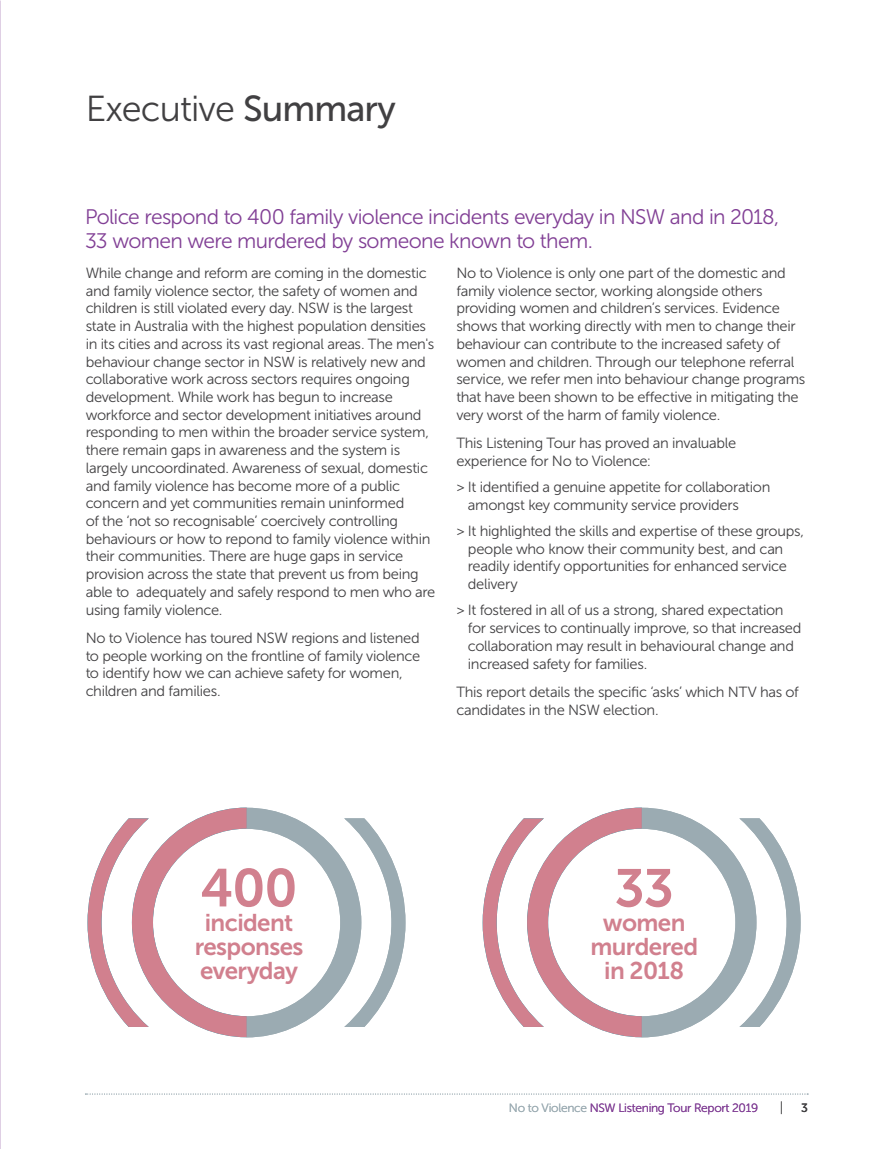
<style>
.page{position:relative;width:893px;height:1149px;background:#fff}
.page>*{position:absolute;margin:0;border:0;box-sizing:border-box;transform-origin:0 0}
.t1{font:53.1px "Museo Sans 700";color:#d1808e}
.t2{font:36px "Museo Sans 300";letter-spacing:-.025em;color:#414042}
.t3{font:24.15px/24.2px "Museo Sans 700";letter-spacing:-.025em;color:#d1808e;text-align:center}
.t4{font:21px/24px "Museo Sans 300";letter-spacing:-.03em;color:#813f95}
.t5{font:14.7px/17.7px "Museo Sans 300";letter-spacing:-.02em;color:#414042}
.t6{font:13.5px "Museo Sans 100";color:#414042}
.t7{font:12px "Museo Sans 300";letter-spacing:-.025em;color:#813f95}
.t8{font:12px "Museo Sans 500";color:#414042}
.s1{font-family:"Museo Sans 500"}
.s2{color:#9babb2}
</style>
<div class="page">
<svg style="left:85px;top:1093px;width:723px;height:1px"></svg>
<svg style="left:88px;top:807px;width:317px;height:230px"></svg>
<svg style="left:483px;top:807px;width:318px;height:230px"></svg>
<h2 class="t2" style="left:86px;top:89px;width:311px">Executive <span class="s1">Summary</span></h2>
<h3 class="t4" style="left:85px;top:205px;width:696px">Police respond to 400 family violence incidents everyday in NSW and in 2018,<br>33 women were murdered by someone known to them.</h3>
<p class="t5" style="left:86px;top:264px;width:351px">While change and reform are coming in the domestic and family violence sector, the safety of women and children is still violated every day. NSW is the largest state in Australia with the highest population densities in its cities and across its vast regional areas. The men's behaviour change sector in NSW is relatively new and collaborative work across sectors requires ongoing development. While work has begun to increase workforce and sector development initiatives around responding to men within the broader service system, there remain gaps in awareness and the system is largely uncoordinated. Awareness of sexual, domestic and family violence has become more of a public concern and yet communities remain uninformed<br>of the ‘not so recognisable’ coercively controlling behaviours or how to repond to family violence within their communities. There are huge gaps in service provision across the state that prevent us from being able to adequately and safely respond to men who are using family violence.</p>
<p class="t5" style="left:86px;top:629px;width:336px">No to Violence has toured NSW regions and listened to people working on the frontline of family violence to identify how we can achieve safety for women, children and families.</p>
<p class="t5" style="left:456px;top:264px;width:351px">No to Violence is only one part of the domestic and family violence sector, working alongside others providing women and children’s services. Evidence shows that working directly with men to change their behaviour can contribute to the increased safety of women and children. Through our telephone referral service, we refer men into behaviour change programs that have been shown to be effective in mitigating the very worst of the harm of family violence.</p>
<p class="t5" style="left:456px;top:434px;width:281px">This Listening Tour has proved an invaluable experience for No to Violence:</p>
<p class="t5" style="left:468px;top:478px;width:304px;text-indent:-12px">&gt; It identified a genuine appetite for collaboration amongst key community service providers</p>
<p class="t5" style="left:468px;top:522px;width:338px;text-indent:-12px">&gt; It highlighted the skills and expertise of these groups, people who know their community best, and can readily identify opportunities for enhanced service delivery</p>
<p class="t5" style="left:468px;top:601px;width:335px;text-indent:-12px">&gt; It fostered in all of us a strong, shared expectation for services to continually improve, so that increased collaboration may result in behavioural change and increased safety for families.</p>
<p class="t5" style="left:456px;top:682px;width:344px">This report details the specific ‘asks’ which NTV has of candidates in the NSW election.</p>
<h1 class="t1" style="left:200px;top:858px;width:99px">400</h1>
<h3 class="t3" style="left:195px;top:909px;width:110px">incident responses everyday</h3>
<h1 class="t1" style="left:614px;top:858px;width:61px">33</h1>
<h3 class="t3" style="left:590px;top:910px;width:109px">women murdered in 2018</h3>
<p class="t7" style="left:509px;top:1100px;width:251px"><span class="s2">No to Violence</span> NSW Listening Tour Report 2019</p>
<p class="t6" style="left:780px;top:1099px;width:5px">|</p>
<p class="t8" style="left:801px;top:1100px;width:8px">3</p>
</div>
